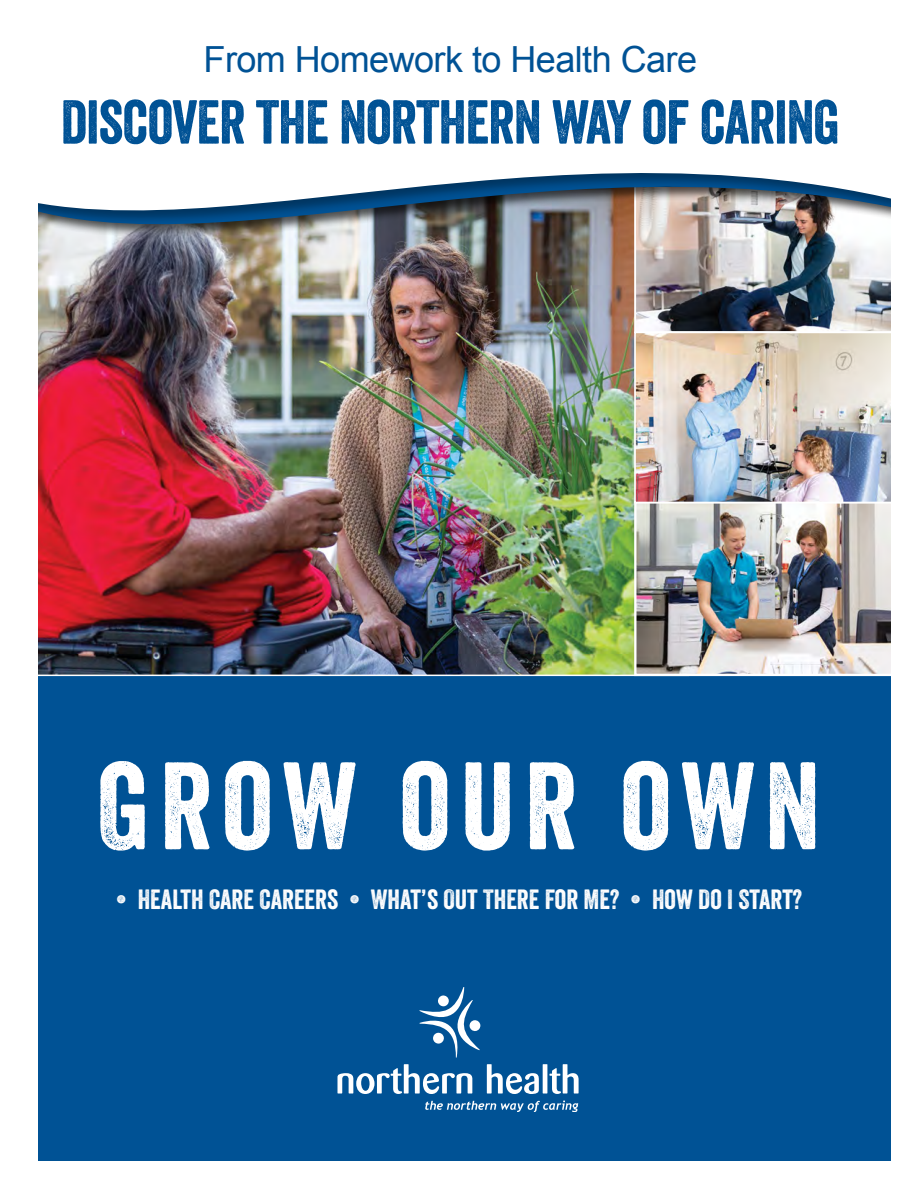
<style>
.page{position:relative;width:918px;height:1188px;background:#fff}
.page>*{position:absolute;margin:0;border:0;box-sizing:border-box;transform-origin:0 0}
.t1{font:120px "Veneer";letter-spacing:.08em;color:#fff}
.t2{font:60px "Veneer";letter-spacing:-.015em;color:#005295}
.t3{font:36px "Arial";letter-spacing:-.015em;color:#005295}
.t4{font:27px "Veneer";color:#fff}
</style>
<div class="page">
<div style="left:0;top:0;width:918px;height:1161px;background:#005295"></div>
<img style="left:38px;top:322px;width:596px;height:354px">
<img style="left:637px;top:322px;width:254px;height:351px">
<svg style="left:425px;top:1100px;width:153px;height:12px"></svg>
<svg style="left:338px;top:1064px;width:134px;height:30px"></svg>
<svg style="left:487px;top:1064px;width:52px;height:30px"></svg>
<hr style="left:543px;top:1064px;width:4px;height:30px;background:#fff">
<svg style="left:549px;top:1064px;width:30px;height:30px"></svg>
<svg style="left:419px;top:987px;width:61px;height:71px"></svg>
<div style="left:634px;top:501px;width:262px;height:175px;border:2px solid #fff"></div>
<div style="left:634px;top:332px;width:261px;height:171px;border:2px solid #fff"></div>
<img style="left:38px;top:308px;width:853px;height:14px">
<img style="left:38px;top:27px;width:853px;height:281px">
<div style="left:0;top:0;width:918px;height:27px;background:#fff"></div>
<div style="left:0;top:0;width:38px;height:1188px;background:#fff"></div>
<div style="left:891px;top:0;width:27px;height:1188px;background:#fff"></div>
<h3 class="t3" style="left:204px;top:35px;width:495px">From Homework to Health Care</h3>
<h2 class="t2" style="left:61px;top:85px;width:781px">DISCOVER THE NORTHERN WAY OF CARING</h2>
<h1 class="t1" style="left:97px;top:733px;width:725px">GROW OUR OWN</h1>
<p class="t4" style="left:116px;top:882px;width:688px">• HEALTH CARE CAREERS • WHAT’S OUT THERE FOR ME? • HOW DO I START?</p>
</div>
